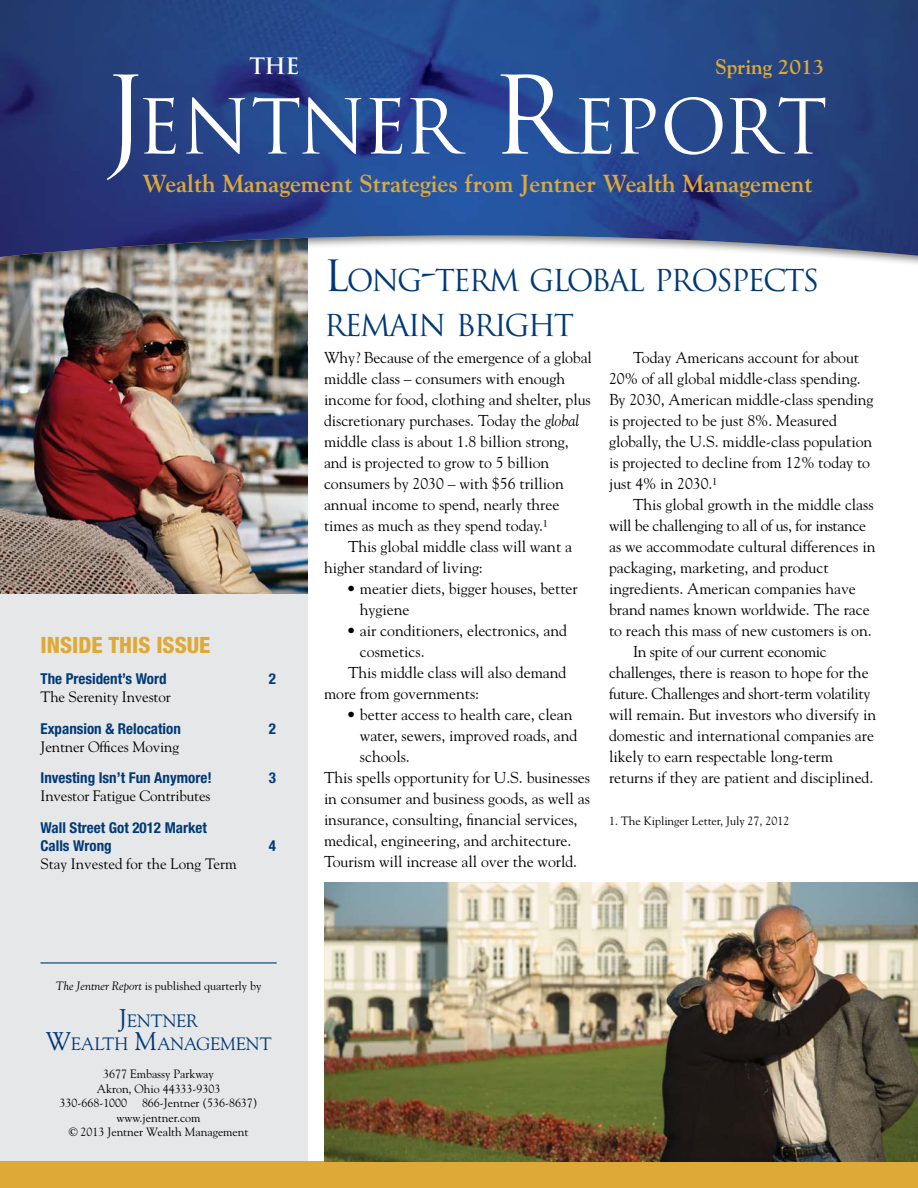
<style>
.page{position:relative;width:918px;height:1188px;background:#fff}
.page>*{position:absolute;margin:0;border:0;box-sizing:border-box;transform-origin:0 0}
.t1{font:73.5px "Trajan";letter-spacing:-.055em;color:#fff}
.t2{font:29.4px/45px "Trajan";letter-spacing:-.07em;color:#003976}
.t3{font:700 24.6px "Goudy";letter-spacing:-.005em;color:#dfa937}
.t4{font:800 condensed 22.5px "Helvetica Neue";color:#dfa937}
.t5{font:700 22.05px "Trajan";color:#fff}
.t6{font:700 21px "Goudy";letter-spacing:-.005em;color:#dfa937}
.t7{font:17.85px/23.2px "Goudy";letter-spacing:-.005em;color:#003976;text-align:center}
.t8{font:15.75px/21px "Goudy";letter-spacing:-.005em;color:#000}
.t9{font:15.75px "Goudy";letter-spacing:-.025em;color:#000}
.t10{font:700 condensed 15px/18px "Helvetica Neue";color:#003976}
.t11{font:15px "Goudy";letter-spacing:-.01em;color:#000}
.t12{font:12px/14.4px "Goudy";letter-spacing:-.005em;color:#000;text-align:center}
.s1{font-size:105px}
.s2{font-style:italic}
.s3{font-size:25.5px}
.s4{font-size:42px}
</style>
<div class="page">
<div style="left:0;top:259px;width:308px;height:929px;background:#e6e7e8"></div>
<img style="left:0;top:268px;width:308px;height:325px">
<div style="left:0;top:0;width:918px;height:268px;background:#000;opacity:.5"></div>
<img style="left:0;top:0;width:918px;height:257px">
<div style="left:0;top:1161px;width:918px;height:27px;background:#dfa937"></div>
<hr style="left:40px;top:962px;width:237px;height:2px;background:#003976">
<img style="left:324px;top:882px;width:594px;height:279px">
<h3 class="t5" style="left:249px;top:52px;width:52px">The</h3>
<h3 class="t6" style="left:715px;top:54px;width:111px">Spring 2013</h3>
<h1 class="t1" style="left:103px;top:82px;width:726px"><span class="s1">J</span>ENTNER <span class="s1">R</span>EPORT</h1>
<h3 class="t3" style="left:143px;top:168px;width:672px">Wealth Management Strategies from Jentner Wealth Management</h3>
<h3 class="t4" style="left:40px;top:631px;width:172px">INSIDE THIS ISSUE</h3>
<p class="t10" style="left:40px;top:670px;width:128px">The President’s Word</p>
<p class="t10" style="left:269px;top:670px;width:9px">2</p>
<p class="t11" style="left:40px;top:688px;width:132px">The Serenity Investor</p>
<p class="t10" style="left:40px;top:719px;width:142px">Expansion &amp; Relocation</p>
<p class="t10" style="left:269px;top:719px;width:9px">2</p>
<p class="t11" style="left:40px;top:737px;width:140px">Jentner Offices Moving</p>
<p class="t10" style="left:40px;top:769px;width:173px">Investing Isn’t Fun Anymore!</p>
<p class="t10" style="left:269px;top:769px;width:9px">3</p>
<p class="t11" style="left:40px;top:787px;width:172px">Investor Fatigue Contributes</p>
<p class="t10" style="left:40px;top:818px;width:168px">Wall Street Got 2012 Market<br>Calls Wrong</p>
<p class="t10" style="left:269px;top:836px;width:9px">4</p>
<p class="t11" style="left:40px;top:854px;width:198px">Stay Invested for the Long Term</p>
<p class="t12" style="left:56px;top:979px;width:207px"><span class="s2">The Jentner Report</span> is published quarterly by</p>
<p class="t7" style="left:46px;top:1009px;width:227px"><span class="s3">J</span>ENTNER<br><span class="s3">W</span>EALTH <span class="s3">M</span>ANAGEMENT</p>
<p class="t12" style="left:60px;top:1067px;width:199px">3677 Embassy Parkway<br>Akron, Ohio 44333-9303<br>330-668-1000 866-Jentner (536-8637) www.jentner.com<br>© 2013 Jentner Wealth Management</p>
<h2 class="t2" style="left:324px;top:258px;width:497px"><span class="s4">L</span>ONG<span class="s4">-</span>TERM GLOBAL PROSPECTS<br>REMAIN BRIGHT</h2>
<p class="t8" style="left:324px;top:347px;width:269px">Why? Because of the emergence of a global middle class – consumers with enough income for food, clothing and shelter, plus discretionary purchases. Today the <span class="s2">global </span>middle class is about 1.8 billion strong, and is projected to grow to 5 billion consumers by 2030 – with $56 trillion annual income to spend, nearly three times as much as they spend today.¹</p>
<p class="t8" style="left:324px;top:536px;width:250px;text-indent:24px">This global middle class will want a higher standard of living:</p>
<p class="t8" style="left:360px;top:578px;width:219px;text-indent:-13px">• meatier diets, bigger houses, better hygiene</p>
<p class="t8" style="left:347px;top:620px;width:222px">• air conditioners, electronics, and</p>
<p class="t8" style="left:360px;top:641px;width:66px">cosmetics.</p>
<p class="t8" style="left:348px;top:662px;width:220px">This middle class will also demand</p>
<p class="t8" style="left:324px;top:683px;width:157px">more from governments:</p>
<p class="t8" style="left:347px;top:704px;width:228px">• better access to health care, clean</p>
<p class="t8" style="left:360px;top:725px;width:219px">water, sewers, improved roads, and</p>
<p class="t8" style="left:360px;top:746px;width:51px">schools.</p>
<p class="t8" style="left:324px;top:767px;width:268px">This spells opportunity for U.S. businesses</p>
<p class="t8" style="left:324px;top:788px;width:267px">in consumer and business goods, as well as</p>
<p class="t8" style="left:324px;top:809px;width:255px">insurance, consulting, financial services,</p>
<p class="t8" style="left:324px;top:830px;width:249px">medical, engineering, and architecture.</p>
<p class="t8" style="left:324px;top:851px;width:255px">Tourism will increase all over the world.</p>
<p class="t8" style="left:609px;top:347px;width:266px;text-indent:24px">Today Americans account for about 20% of all global middle-class spending.<br>By 2030, American middle-class spending is projected to be just 8%. Measured globally, the U.S. middle-class population is projected to decline from 12% today to just 4% in 2030.¹</p>
<p class="t8" style="left:633px;top:494px;width:242px">This global growth in the middle class</p>
<p class="t9" style="left:609px;top:516px;width:259px">will be challenging to all of us, for instance</p>
<p class="t8" style="left:609px;top:536px;width:268px">as we accommodate cultural differences in</p>
<p class="t8" style="left:609px;top:557px;width:221px">packaging, marketing, and product</p>
<p class="t8" style="left:609px;top:578px;width:248px">ingredients. American companies have</p>
<p class="t8" style="left:609px;top:599px;width:262px">brand names known worldwide. The race</p>
<p class="t8" style="left:609px;top:620px;width:264px">to reach this mass of new customers is on.</p>
<p class="t9" style="left:633px;top:642px;width:195px">In spite of our current economic</p>
<p class="t8" style="left:609px;top:662px;width:261px">challenges, there is reason to hope for the</p>
<p class="t9" style="left:609px;top:684px;width:263px">future. Challenges and short-term volatility</p>
<p class="t8" style="left:609px;top:704px;width:269px">will remain. But investors who diversify in</p>
<p class="t8" style="left:609px;top:725px;width:266px">domestic and international companies are</p>
<p class="t8" style="left:609px;top:746px;width:226px">likely to earn respectable long-term</p>
<p class="t8" style="left:609px;top:767px;width:266px">returns if they are patient and disciplined.</p>
<p class="t12" style="left:609px;top:814px;width:182px">1. The Kiplinger Letter, July 27, 2012</p>
</div>
